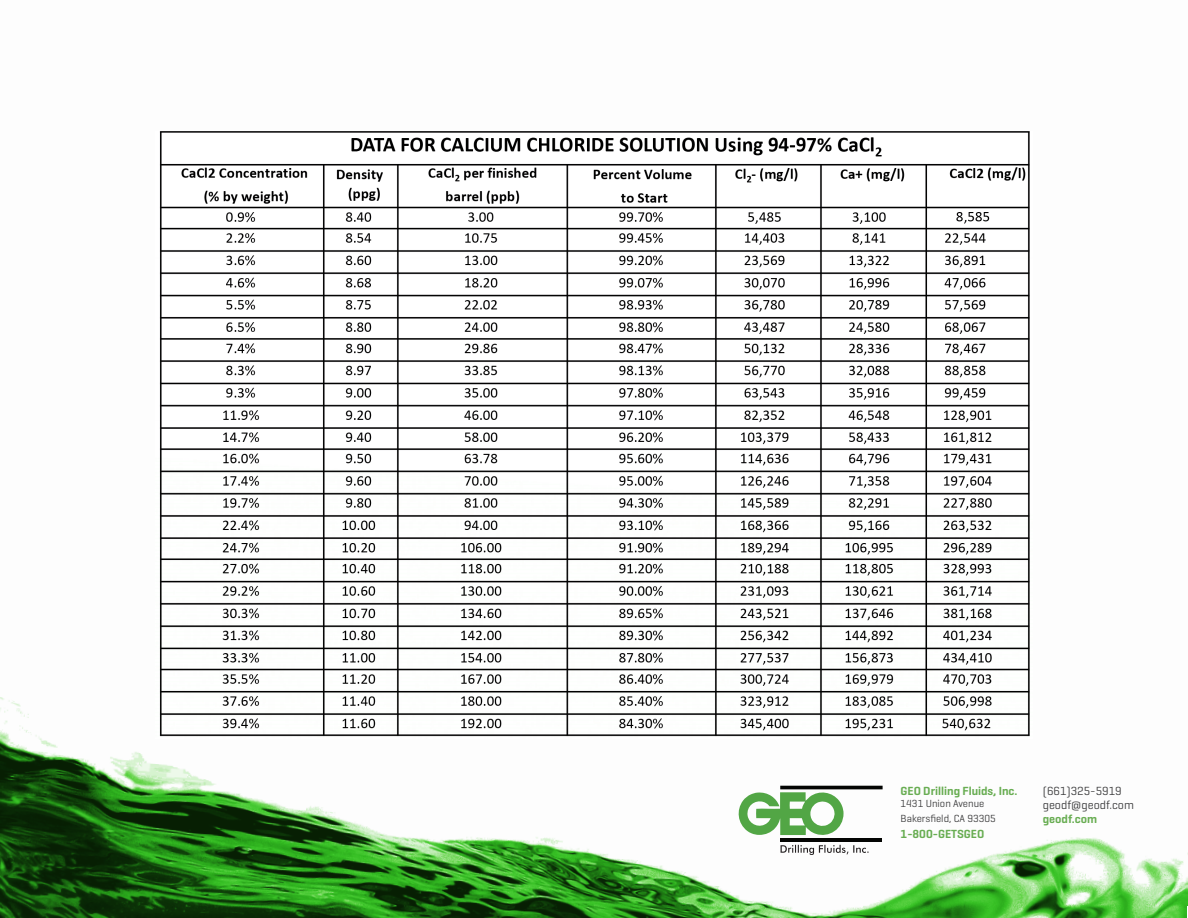
<style>
.page{position:relative;width:1188px;height:918px;background:#fff}
.page>*{position:absolute;margin:0;border:0;box-sizing:border-box;transform-origin:0 0}
.t1{font:12px/14px "Geogrotesque";color:#3e3e3f}
.t2{font:600 12px "Geogrotesque";color:#68ad52}
.t3{font:10.5px "Geogrotesque";color:#3e3e3f}
.s1{font-weight:600;color:#68ad52}
</style>
<div class="page">
<img style="left:0;top:697px;width:1188px;height:221px">
<svg style="left:736px;top:786px;width:147px;height:52px"></svg>
<hr style="left:781px;top:838px;width:101px;height:4px;background:#040503">
<svg style="left:781px;top:845px;width:88px;height:10px"></svg>
<img style="left:156px;top:131px;width:876px;height:607px">
<p class="t2" style="left:901px;top:783px;width:118px">GEO Drilling Fluids, Inc.</p>
<p class="t3" style="left:901px;top:797px;width:85px">1431 Union Avenue</p>
<p class="t3" style="left:901px;top:812px;width:97px">Bakersfield, CA 93305</p>
<p class="t2" style="left:901px;top:827px;width:85px">1-800-GETSGEO</p>
<p class="t1" style="left:1043px;top:783px;width:93px">(661)325-5919 geodf@geodf.com <span class="s1">geodf.com</span></p>
</div>
